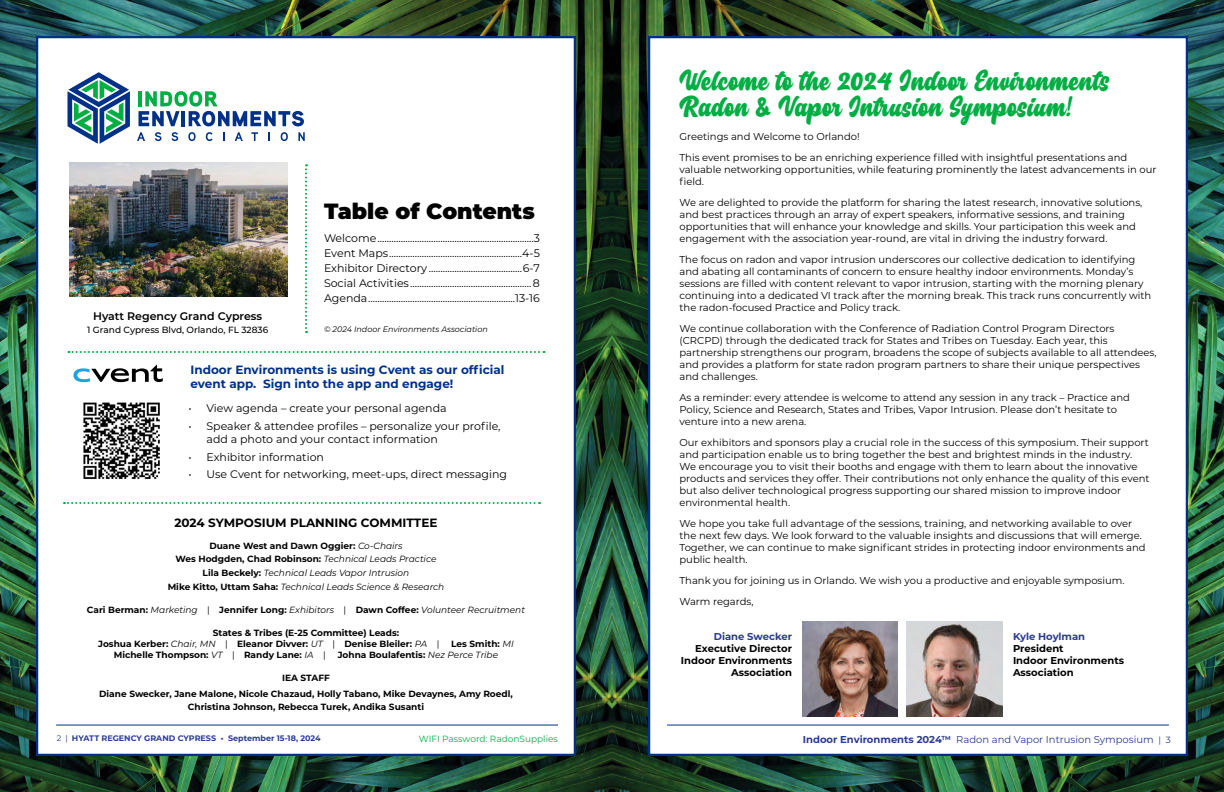
<style>
.page{position:relative;width:1224px;height:792px;background:#fff}
.page>*{position:absolute;margin:0;border:0;box-sizing:border-box;transform-origin:0 0}
.t1{font:28px/25.6px "Feelin Sweet";color:#00ae43}
.t2{font:900 22px "Montserrat";color:#000}
.t3{font:700 12px/14.4px "Montserrat";color:#003087}
.t4{font:700 12px "Montserrat";color:#000}
.t5{font:11px/15px "Montserrat";color:#000;text-align:justify}
.t6{font:600 11px "Montserrat";color:#000}
.t7{font:10px/12px "Montserrat";color:#000}
.t8{font:700 10px/12px "Montserrat";color:#000;text-align:right}
.t9{font:10px "Montserrat";color:#2a3b90}
.t10{font:700 10px "Montserrat";color:#2a3b90}
.t11{font:700 9px/10.8px "Montserrat";color:#000}
.t12{font:italic 9px/13.7px "Montserrat";color:#000;text-align:center}
.t13{font:500 9px "Montserrat";color:#000}
.t14{font:9px "Montserrat";color:#00ae43}
.t15{font:700 8px "Montserrat";color:#2a3b90}
.t16{font:italic 8px "Montserrat";color:#000}
.s1{font-weight:700;font-style:normal}
.s2{font-style:normal}
.s3{font-weight:400;font-style:italic}
.s4{font-weight:400}
.s5{font-weight:700}
.s6{font-size:9px}
</style>
<div class="page">
<img style="left:0;top:0;width:1224px;height:792px">
<div style="left:36px;top:36px;width:540px;height:720px;background:#fff;border:2px solid #003087"></div>
<div style="left:648px;top:36px;width:540px;height:720px;background:#fff;border:2px solid #003087"></div>
<hr style="left:56px;top:725px;width:502px;height:1px;background:#003087">
<hr style="left:667px;top:725px;width:502px;height:1px;background:#003087">
<img style="left:906px;top:621px;width:96px;height:95px">
<img style="left:802px;top:621px;width:95px;height:95px">
<svg style="left:68px;top:351px;width:477px;height:2px"></svg>
<svg style="left:64px;top:502px;width:476px;height:2px"></svg>
<svg style="left:305px;top:164px;width:2px;height:169px"></svg>
<img style="left:70px;top:163px;width:218px;height:134px">
<svg style="left:138px;top:91px;width:166px;height:35px"></svg>
<svg style="left:137px;top:132px;width:8px;height:9px"></svg>
<svg style="left:155px;top:132px;width:7px;height:9px"></svg>
<svg style="left:172px;top:132px;width:6px;height:9px"></svg>
<svg style="left:188px;top:132px;width:8px;height:9px"></svg>
<svg style="left:206px;top:132px;width:7px;height:9px"></svg>
<svg style="left:223px;top:132px;width:2px;height:9px"></svg>
<svg style="left:235px;top:132px;width:8px;height:9px"></svg>
<svg style="left:251px;top:132px;width:7px;height:9px"></svg>
<svg style="left:268px;top:132px;width:2px;height:9px"></svg>
<svg style="left:281px;top:132px;width:7px;height:9px"></svg>
<svg style="left:298px;top:132px;width:7px;height:9px"></svg>
<svg style="left:68px;top:72px;width:62px;height:72px"></svg>
<svg style="left:73px;top:365px;width:90px;height:17px"></svg>
<img style="left:83px;top:402px;width:77px;height:77px">
<p class="t6" style="left:93px;top:308px;width:171px">Hyatt Regency Grand Cypress</p>
<p class="t13" style="left:87px;top:324px;width:183px">1 Grand Cypress Blvd, Orlando, FL 32836</p>
<h2 class="t2" style="left:324px;top:195px;width:212px">Table of Contents</h2>
<p class="t5" style="left:324px;top:230px;width:217px">Welcome...................................................................3<br>Event Maps.........................................................4-5<br>Exhibitor Directory ........................................6-7<br>Social Activities....................................................8<br>Agenda...............................................................13-16</p>
<p class="t16" style="left:324px;top:324px;width:165px">© 2024 Indoor Environments Association</p>
<p class="t3" style="left:190px;top:362px;width:315px">Indoor Environments is using Cvent as our official event app. Sign into the app and engage!</p>
<p class="t5" style="left:189px;top:400px;width:260px">• View agenda – create your personal agenda</p>
<p class="t5" style="left:207px;top:419px;width:296px;line-height:13.2px;text-indent:-18px">• Speaker &amp; attendee profiles – personalize your profile, add a photo and your contact information</p>
<p class="t5" style="left:189px;top:449px;width:137px">• Exhibitor information</p>
<p class="t5" style="left:189px;top:467px;width:320px">• Use Cvent for networking, meet-ups, direct messaging</p>
<p class="t4" style="left:174px;top:514px;width:265px">2024 SYMPOSIUM PLANNING COMMITTEE</p>
<p class="t12" style="left:168px;top:538px;width:278px"><span class="s1">Duane West and Dawn Oggier:</span> Co-Chairs<br><span class="s1">Wes Hodgden, Chad Robinson:</span> Technical Leads Practice <span class="s1">Lila Beckely:</span> Technical Leads Vapor Intrusion<br><span class="s1">Mike Kitto, Uttam Saha:</span> Technical Leads Science &amp; Research</p>
<p class="t12" style="left:87px;top:603px;width:440px"><span class="s1">Cari Berman:</span> Marketing <span class="s2">|</span> <span class="s1">Jennifer Long:</span> Exhibitors <span class="s2">|</span> <span class="s1">Dawn Coffee:</span> Volunteer Recruitment</p>
<p class="t11" style="left:98px;top:627px;width:343px;text-indent:115px">States &amp; Tribes (E-25 Committee) Leads:<br>Joshua Kerber: <span class="s3">Chair, MN</span> <span class="s4">|</span> Eleanor Divver: <span class="s3">UT</span> <span class="s4">|</span> Denise Bleiler: <span class="s3">PA</span> <span class="s4">|</span></p>
<p class="t11" style="left:451px;top:638px;width:64px">Les Smith: <span class="s3">MI</span></p>
<p class="t11" style="left:114px;top:649px;width:213px">Michelle Thompson: <span class="s3">VT</span> <span class="s4">|</span> Randy Lane: <span class="s3">IA</span> <span class="s4">|</span></p>
<p class="t11" style="left:338px;top:649px;width:162px">Johna Boulafentis: <span class="s3">Nez Perce Tribe</span></p>
<p class="t11" style="left:99px;top:670px;width:415px;line-height:15.7px;text-align:center">IEA STAFF<br>Diane Swecker, Jane Malone, Nicole Chazaud, Holly Tabano, Mike Devaynes, Amy Roedl,</p>
<p class="t11" style="left:188px;top:701px;width:238px">Christina Johnson, Rebecca Turek, Andika Susanti</p>
<h1 class="t1" style="left:680px;top:69px;width:432px">Welcome to the 2024 Indoor Environments<br>Radon &amp; Vapor Intrusion Symposium!</h1>
<p class="t7" style="left:680px;top:126px;width:449px;line-height:21px">Greetings and Welcome to Orlando!<br>This event promises to be an enriching experience filled with insightful presentations and</p>
<p class="t7" style="left:680px;top:163px;width:478px">valuable networking opportunities, while featuring prominently the latest advancements in our field.</p>
<p class="t7" style="left:680px;top:196px;width:464px">We are delighted to provide the platform for sharing the latest research, innovative solutions, and best practices through an array of expert speakers, informative sessions, and training opportunities that will enhance your knowledge and skills. Your participation this week and engagement with the association year-round, are vital in driving the industry forward.</p>
<p class="t7" style="left:680px;top:253px;width:473px">The focus on radon and vapor intrusion underscores our collective dedication to identifying and abating all contaminants of concern to ensure healthy indoor environments. Monday’s sessions are filled with content relevant to vapor intrusion, starting with the morning plenary continuing into a dedicated VI track after the morning break. This track runs concurrently with the radon-focused Practice and Policy track.</p>
<p class="t7" style="left:680px;top:322px;width:479px">We continue collaboration with the Conference of Radiation Control Program Directors (CRCPD) through the dedicated track for States and Tribes on Tuesday. Each year, this partnership strengthens our program, broadens the scope of subjects available to all attendees, and provides a platform for state radon program partners to share their unique perspectives and challenges.</p>
<p class="t7" style="left:680px;top:391px;width:452px">As a reminder: every attendee is welcome to attend any session in any track – Practice and<br>Policy, Science and Research, States and Tribes, Vapor Intrusion. Please don’t hesitate to venture into a new arena.</p>
<p class="t7" style="left:680px;top:436px;width:472px">Our exhibitors and sponsors play a crucial role in the success of this symposium. Their support and participation enable us to bring together the best and brightest minds in the industry.<br>We encourage you to visit their booths and engage with them to learn about the innovative products and services they offer. Their contributions not only enhance the quality of this event but also deliver technological progress supporting our shared mission to improve indoor environmental health.</p>
<p class="t7" style="left:680px;top:517px;width:468px">We hope you take full advantage of the sessions, training, and networking available to over the next few days. We look forward to the valuable insights and discussions that will emerge.<br>Together, we can continue to make significant strides in protecting indoor environments and public health.</p>
<p class="t7" style="left:680px;top:570px;width:447px;line-height:21px">Thank you for joining us in Orlando. We wish you a productive and enjoyable symposium.<br>Warm regards,</p>
<p class="t10" style="left:714px;top:629px;width:80px">Diane Swecker</p>
<p class="t8" style="left:681px;top:642px;width:113px">Executive Director<br>Indoor Environments<br>Association</p>
<p class="t10" style="left:1013px;top:629px;width:74px">Kyle Hoylman</p>
<p class="t8" style="left:1013px;top:642px;width:113px;text-align:left">President<br>Indoor Environments<br>Association</p>
<p class="t15" style="left:57px;top:733px;width:266px"><span class="s4">2 |</span> HYATT REGENCY GRAND CYPRESS • September 15-18, 2024</p>
<p class="t14" style="left:419px;top:733px;width:141px">WIFI Password: RadonSupplies</p>
<p class="t9" style="left:803px;top:733px;width:370px"><span class="s5">Indoor Environments 2024</span><sup>TM</sup> Radon and Vapor Intrusion Symposium <span class="s6">| 3</span></p>
</div>
